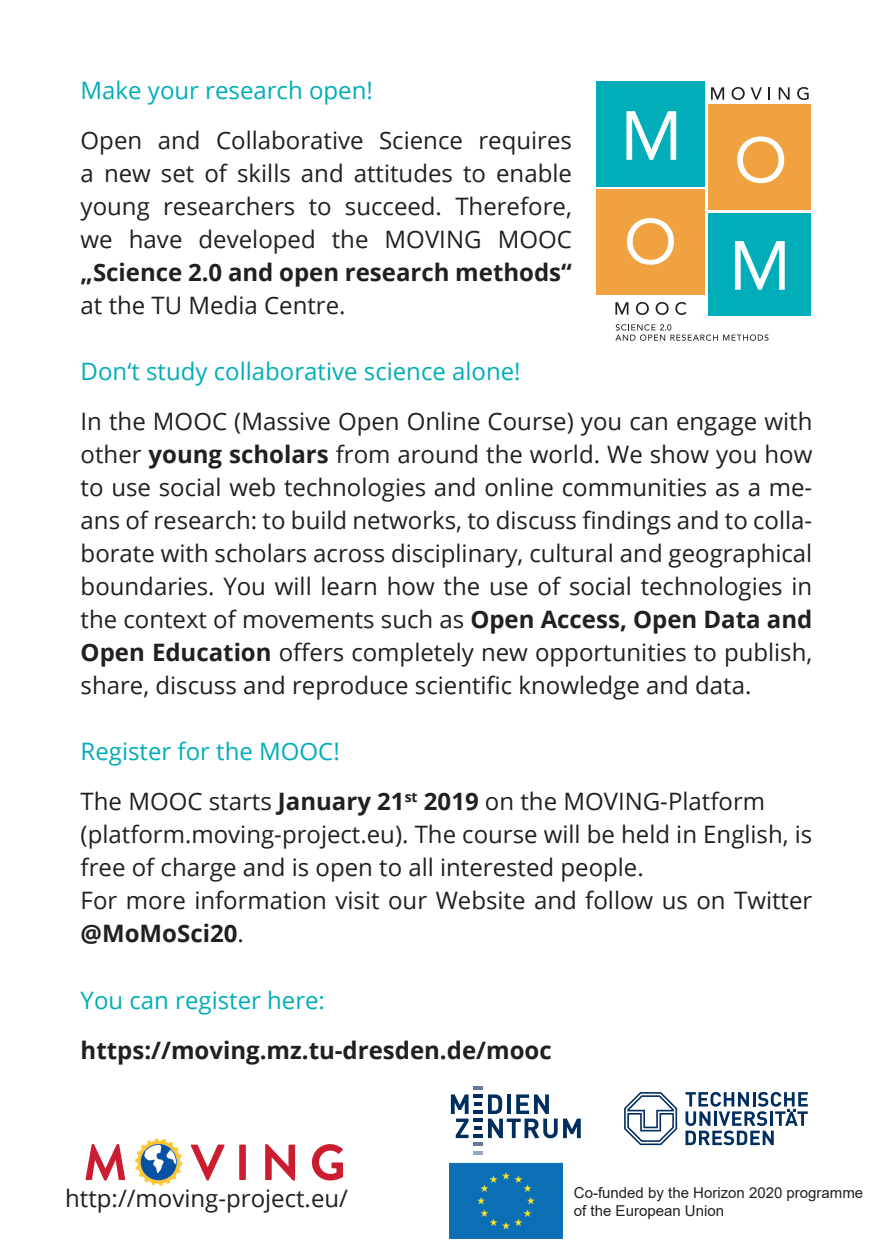
<style>
.page{position:relative;width:893px;height:1259px;background:#fff}
.page>*{position:absolute;margin:0;border:0;box-sizing:border-box;transform-origin:0 0}
.t1{font:24px/33px "Open Sans";color:#231f20;text-align:justify}
.t2{font:24px "Open Sans";color:#00adb8}
.t3{font:700 24px "Open Sans";color:#231f20}
.t4{font:15px/18px "Arial";color:#231f20}
.s1{font-weight:700}
.s2{color:#00adb8}
</style>
<div class="page">
<div style="left:449px;top:1162px;width:114px;height:77px;background:#0c6fb6"></div>
<svg style="left:85px;top:1144px;width:40px;height:36px"></svg>
<svg style="left:191px;top:1144px;width:34px;height:36px"></svg>
<div style="left:239px;top:1144px;width:7px;height:36px;background:#cc1c30"></div>
<svg style="left:265px;top:1144px;width:30px;height:36px"></svg>
<svg style="left:312px;top:1144px;width:31px;height:36px"></svg>
<svg style="left:135px;top:1138px;width:47px;height:47px"></svg>
<svg style="left:685px;top:1092px;width:123px;height:53px"></svg>
<svg style="left:624px;top:1092px;width:53px;height:53px"></svg>
<svg style="left:451px;top:1086px;width:130px;height:68px"></svg>
<div style="left:708px;top:213px;width:102px;height:102px;background:#00adb8"></div>
<div style="left:596px;top:81px;width:109px;height:105px;background:#00adb8"></div>
<div style="left:596px;top:190px;width:109px;height:105px;background:#f0a240"></div>
<div style="left:708px;top:105px;width:102px;height:105px;background:#f0a240"></div>
<svg style="left:735px;top:241px;width:50px;height:49px"></svg>
<svg style="left:626px;top:111px;width:50px;height:49px"></svg>
<svg style="left:737px;top:136px;width:47px;height:47px"></svg>
<svg style="left:627px;top:218px;width:47px;height:47px"></svg>
<svg style="left:711px;top:87px;width:13px;height:13px"></svg>
<svg style="left:732px;top:87px;width:13px;height:13px"></svg>
<svg style="left:751px;top:87px;width:11px;height:13px"></svg>
<svg style="left:769px;top:87px;width:1px;height:13px"></svg>
<svg style="left:779px;top:87px;width:11px;height:13px"></svg>
<svg style="left:797px;top:87px;width:12px;height:13px"></svg>
<svg style="left:615px;top:302px;width:13px;height:13px"></svg>
<svg style="left:636px;top:302px;width:13px;height:13px"></svg>
<svg style="left:656px;top:302px;width:13px;height:13px"></svg>
<svg style="left:675px;top:302px;width:11px;height:13px"></svg>
<svg style="left:615px;top:324px;width:153px;height:17px"></svg>
<p class="t2" style="left:81px;top:74px;width:294px">Make your research open!</p>
<p class="t1" style="left:81px;top:123px;width:493px">Open and Collaborative Science requires a new set of skills and attitudes to enable young researchers to succeed. Therefore, we have developed the MOVING MOOC</p>
<p class="t3" style="left:81px;top:256px;width:493px">„Science 2.0 and open research methods“</p>
<p class="t1" style="left:81px;top:288px;width:266px">at the TU Media Centre.</p>
<p class="t2" style="left:81px;top:355px;width:442px">Don‘t study collaborative science alone!</p>
<p class="t1" style="left:81px;top:404px;width:733px">In the MOOC (Massive Open Online Course) you can engage with other <span class="s1">young scholars</span> from around the world. We show you how to use social web technologies and online communities as a me&shy;ans of research: to build networks, to discuss findings and to colla&shy;borate with scholars across disciplinary, cultural and geographical boundaries. You will learn how the use of social technologies in the context of movements such as <span class="s1">Open Access, Open Data and Open Education</span> offers completely new opportunities to publish, share, discuss and reproduce scientific knowledge and data.</p>
<p class="t1" style="left:81px;top:726px;width:686px;line-height:50.1px"><span class="s2">Register for the MOOC!<br></span>The MOOC starts <span class="s1">January 21</span><sup>st</sup> <span class="s1">2019</span> on the MOVING-Platform</p>
<p class="t1" style="left:81px;top:817px;width:733px;text-align:left">(platform.moving-project.eu). The course will be held in English, is free of charge and is open to all interested people.<br>For more information visit our Website and follow us on Twitter <span class="s1">@MoMoSci20</span>.</p>
<p class="t2" style="left:81px;top:983px;width:246px">You can register here:</p>
<p class="t3" style="left:81px;top:1033px;width:473px">https://moving.mz.tu-dresden.de/mooc</p>
<p class="t1" style="left:65px;top:1181px;width:284px">http://moving-project.eu/</p>
<p class="t4" style="left:574px;top:1184px;width:291px">Co-funded by the Horizon 2020 programme of the European Union</p>
</div>
